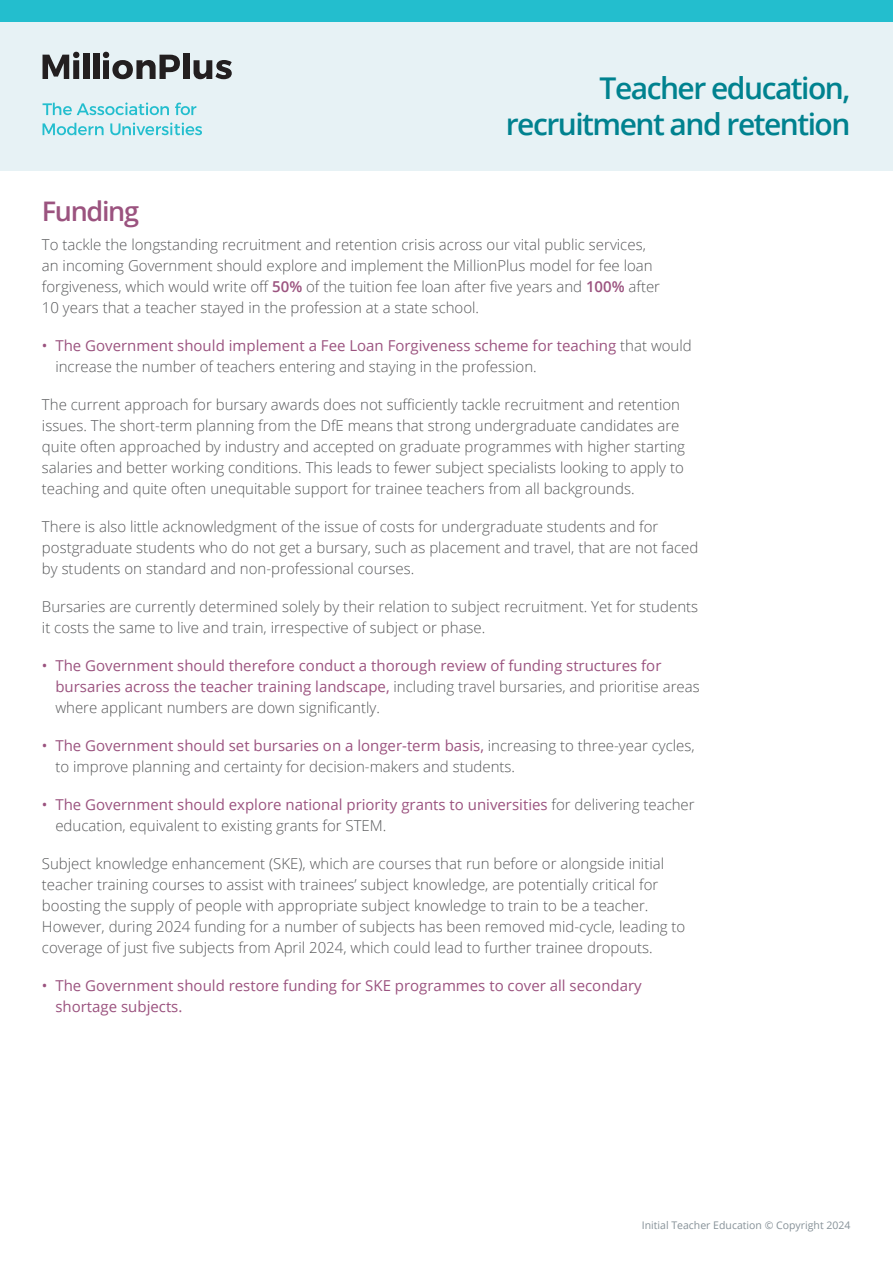
<style>
.page{position:relative;width:893px;height:1263px;background:#fff}
.page>*{position:absolute;margin:0;border:0;box-sizing:border-box;transform-origin:0 0}
.t1{font:600 30px/36px "Open Sans";letter-spacing:-.05em;color:#00828f;text-align:right}
.t2{font:600 27px "Open Sans";letter-spacing:-.05em;color:#9b537f}
.t3{font:300 15px/21px "Open Sans";color:#57585a}
.t4{font:15px/21px "Open Sans";color:#9b537f}
.t5{font:10.5px "Open Sans";color:#869198}
.s1{font-weight:600;color:#9b537f}
.s2{font-weight:400;color:#9b537f}
.s3{font-weight:300;color:#57585a}
</style>
<div class="page">
<div style="left:0;top:0;width:893px;height:170px;background:#e7f2f5"></div>
<svg style="left:43px;top:52px;width:36px;height:27px"></svg>
<div style="left:83px;top:53px;width:6px;height:26px;background:#231f20"></div>
<div style="left:93px;top:53px;width:6px;height:26px;background:#231f20"></div>
<svg style="left:103px;top:52px;width:77px;height:27px"></svg>
<div style="left:184px;top:53px;width:6px;height:26px;background:#231f20"></div>
<svg style="left:194px;top:60px;width:38px;height:19px"></svg>
<svg style="left:43px;top:102px;width:126px;height:13px"></svg>
<svg style="left:175px;top:103px;width:21px;height:12px"></svg>
<svg style="left:43px;top:123px;width:61px;height:12px"></svg>
<svg style="left:110px;top:123px;width:92px;height:12px"></svg>
<div style="left:0;top:0;width:893px;height:21px;background:#23bece"></div>
<hr style="left:0;top:1126px;width:1px;height:36px;background:#aed4db">
<h1 class="t1" style="left:506px;top:73px;width:346px">Teacher education, recruitment and retention</h1>
<h2 class="t2" style="left:42px;top:200px;width:99px">Funding</h2>
<p class="t3" style="left:42px;top:236px;width:620px">To tackle the longstanding recruitment and retention crisis across our vital public services, an incoming Government should explore and implement the MillionPlus model for fee loan forgiveness, which would write off <span class="s1">50%</span> of the tuition fee loan after five years and <span class="s1">100%</span> after 10 years that a teacher stayed in the profession at a state school.</p>
<p class="t3" style="left:55px;top:337px;width:638px;text-indent:-13px"><span class="s2">• The Government should implement a Fee Loan Forgiveness scheme for teaching</span> that would increase the number of teachers entering and staying in the profession.</p>
<p class="t3" style="left:42px;top:394px;width:645px">The current approach for bursary awards does not sufficiently tackle recruitment and retention issues. The short-term planning from the DfE means that strong undergraduate candidates are quite often approached by industry and accepted on graduate programmes with higher starting salaries and better working conditions. This leads to fewer subject specialists looking to apply to teaching and quite often unequitable support for trainee teachers from all backgrounds.</p>
<p class="t3" style="left:42px;top:518px;width:658px">There is also little acknowledgment of the issue of costs for undergraduate students and for postgraduate students who do not get a bursary, such as placement and travel, that are not faced by students on standard and non-professional courses.</p>
<p class="t3" style="left:42px;top:596px;width:658px">Bursaries are currently determined solely by their relation to subject recruitment. Yet for students it costs the same to live and train, irrespective of subject or phase.</p>
<p class="t4" style="left:55px;top:657px;width:646px;text-indent:-13px">• The Government should therefore conduct a thorough review of funding structures for bursaries across the teacher training landscape, <span class="s3">including travel bursaries, and prioritise areas where applicant numbers are down significantly.</span></p>
<p class="t3" style="left:55px;top:737px;width:641px;text-indent:-13px"><span class="s2">• The Government should set bursaries on a longer-term basis,</span> increasing to three-year cycles, to improve planning and certainty for decision-makers and students.</p>
<p class="t3" style="left:55px;top:796px;width:641px;text-indent:-13px"><span class="s2">• The Government should explore national priority grants to universities</span> for delivering teacher education, equivalent to existing grants for STEM.</p>
<p class="t3" style="left:42px;top:855px;width:645px">Subject knowledge enhancement (SKE), which are courses that run before or alongside initial teacher training courses to assist with trainees’ subject knowledge, are potentially critical for boosting the supply of people with appropriate subject knowledge to train to be a teacher.<br>However, during 2024 funding for a number of subjects has been removed mid-cycle, leading to coverage of just five subjects from April 2024, which could lead to further trainee dropouts.</p>
<p class="t4" style="left:55px;top:977px;width:588px;text-indent:-13px">• The Government should restore funding for SKE programmes to cover all secondary shortage subjects.</p>
<p class="t5" style="left:642px;top:1220px;width:210px">Initial Teacher Education © Copyright 2024</p>
</div>
